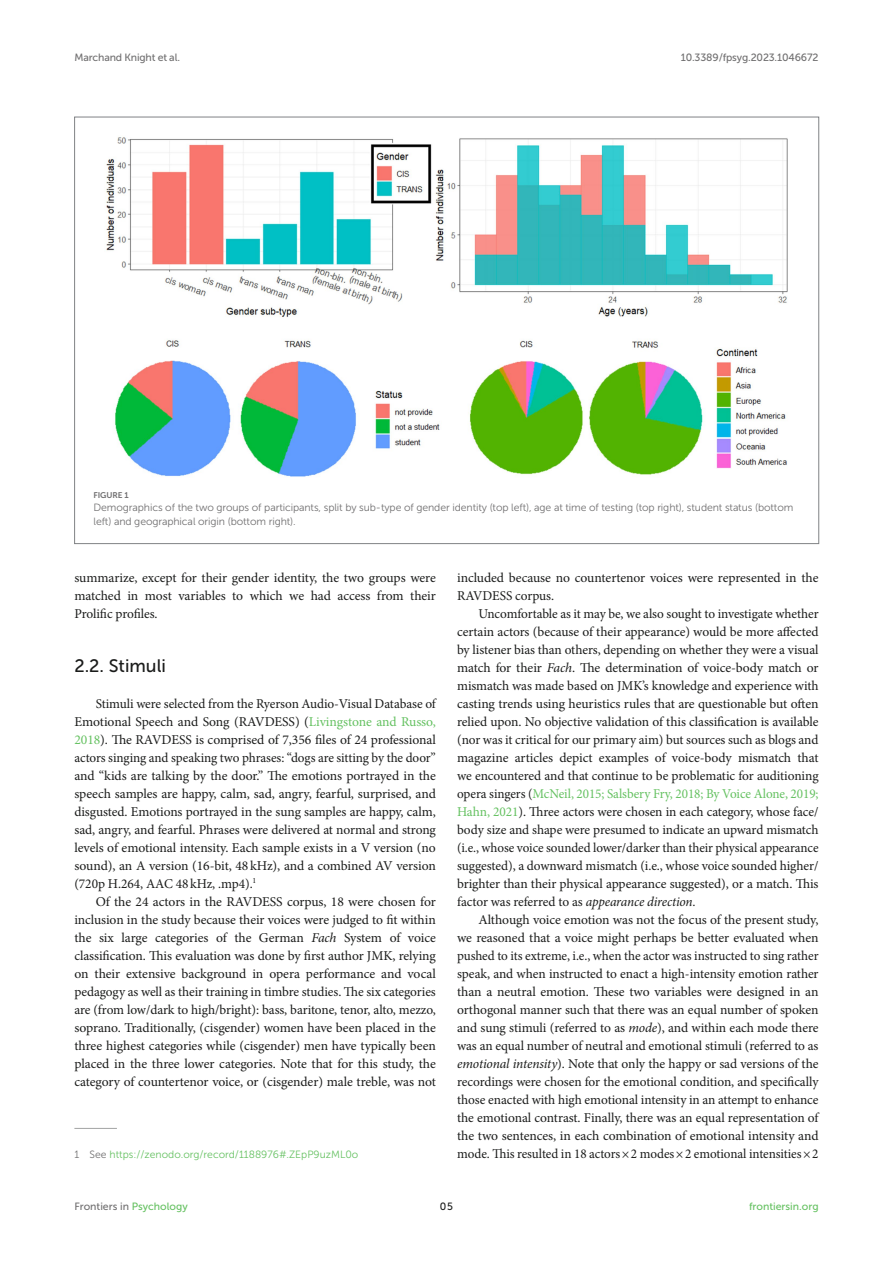
<style>
.page{position:relative;width:893px;height:1263px;background:#fff}
.page>*{position:absolute;margin:0;border:0;box-sizing:border-box;transform-origin:0 0}
.HEAD_2{font:18px "Museo Sans 500";color:#1b1c1b}
.TEXT_FLUSH{font:13.5px "Minion Pro";letter-spacing:-.005em;color:#1b1c1b}
.TEXT{font:13.5px/18px "Minion Pro";letter-spacing:-.005em;color:#1b1c1b;text-align:justify}
.TEXT_FLUSH-2{font:13.5px "Minion Pro";letter-spacing:-.005em;color:#65c161}
.FIG_LEG{font:10.5px/13.5px "Museo Sans 300";letter-spacing:-.01em;color:#706f70}
.t1{font:10.5px "Museo Sans 500";letter-spacing:-.015em;color:#706f70}
.FOOTNOTE{font:10.5px "Museo Sans 300";color:#65c161}
.t2{font:10.5px "Museo Sans 500";color:#65c161}
.t3{font:10.5px "Museo Sans 500";color:#1b1c1b}
.FIG_HD{font:8.25px "Museo Sans 700";letter-spacing:-.01em;color:#706f70}
.s1{color:#65c161}
.s2{font-style:italic}
.s3{color:#706f70}
.s4{color:#1b1c1b}
</style>
<div class="page">
<hr style="left:74px;top:1128px;width:43px;height:1px;background:#a2a3a3">
<img style="left:106px;top:137px;width:682px;height:340px">
<p class="t1" style="left:74px;top:51px;width:107px">Marchand Knight et al.</p>
<p class="t1" style="left:681px;top:51px;width:139px">10.3389/fpsyg.2023.1046672</p>
<p class="FIG_HD" style="left:94px;top:490px;width:37px">FIGURE 1</p>
<p class="FIG_LEG" style="left:94px;top:501px;width:701px">Demographics of the two groups of participants, split by sub-type of gender identity (top left), age at time of testing (top right), student status (bottom left) and geographical origin (bottom right).</p>
<p class="TEXT" style="left:74px;top:569px;width:363px">summarize, except for their gender identity, the two groups were matched in most variables to which we had access from their Prolific profiles.</p>
<p class="HEAD_2" style="left:74px;top:656px;width:93px">2.2. Stimuli</p>
<p class="TEXT_FLUSH" style="left:96px;top:695px;width:342px">Stimuli were selected from the Ryerson Audio-Visual Database of</p>
<p class="TEXT_FLUSH" style="left:74px;top:713px;width:363px">Emotional Speech and Song (RAVDESS) (<span class="s1">Livingstone and Russo,</span></p>
<p class="TEXT_FLUSH" style="left:74px;top:731px;width:363px"><span class="s1">2018</span>). The RAVDESS is comprised of 7,356 files of 24 professional</p>
<p class="TEXT_FLUSH" style="left:74px;top:749px;width:363px">actors singing and speaking two phrases: “dogs are sitting by the door”</p>
<p class="TEXT_FLUSH" style="left:74px;top:767px;width:363px">and “kids are talking by the door.” The emotions portrayed in the</p>
<p class="TEXT_FLUSH" style="left:74px;top:785px;width:363px">speech samples are happy, calm, sad, angry, fearful, surprised, and</p>
<p class="TEXT_FLUSH" style="left:74px;top:803px;width:363px">disgusted. Emotions portrayed in the sung samples are happy, calm,</p>
<p class="TEXT_FLUSH" style="left:74px;top:821px;width:363px">sad, angry, and fearful. Phrases were delivered at normal and strong</p>
<p class="TEXT_FLUSH" style="left:74px;top:839px;width:363px">levels of emotional intensity. Each sample exists in a V version (no</p>
<p class="TEXT_FLUSH" style="left:74px;top:857px;width:363px">sound), an A version (16-bit, 48kHz), and a combined AV version</p>
<p class="TEXT_FLUSH" style="left:74px;top:875px;width:184px">(720p H.264, AAC 48kHz, .mp4).<sup>1</sup></p>
<p class="TEXT_FLUSH" style="left:96px;top:893px;width:342px">Of the 24 actors in the RAVDESS corpus, 18 were chosen for</p>
<p class="TEXT_FLUSH" style="left:74px;top:911px;width:363px">inclusion in the study because their voices were judged to fit within</p>
<p class="TEXT_FLUSH" style="left:74px;top:929px;width:363px">the six large categories of the German <span class="s2">Fach</span> System of voice</p>
<p class="TEXT_FLUSH" style="left:74px;top:947px;width:363px">classification. This evaluation was done by first author JMK, relying</p>
<p class="TEXT_FLUSH" style="left:74px;top:965px;width:363px">on their extensive background in opera performance and vocal</p>
<p class="TEXT_FLUSH" style="left:74px;top:983px;width:363px">pedagogy as well as their training in timbre studies. The six categories</p>
<p class="TEXT_FLUSH" style="left:74px;top:1001px;width:363px">are (from low/dark to high/bright): bass, baritone, tenor, alto, mezzo,</p>
<p class="TEXT_FLUSH" style="left:74px;top:1019px;width:363px">soprano. Traditionally, (cisgender) women have been placed in the</p>
<p class="TEXT_FLUSH" style="left:74px;top:1037px;width:363px">three highest categories while (cisgender) men have typically been</p>
<p class="TEXT_FLUSH" style="left:74px;top:1055px;width:363px">placed in the three lower categories. Note that for this study, the</p>
<p class="TEXT_FLUSH" style="left:74px;top:1073px;width:363px">category of countertenor voice, or (cisgender) male treble, was not</p>
<p class="FOOTNOTE" style="left:74px;top:1149px;width:285px"><span class="s3">1 See</span> https://zenodo.org/record/1188976#.ZEpP9uzML0o</p>
<p class="TEXT_FLUSH" style="left:457px;top:569px;width:363px">included because no countertenor voices were represented in the</p>
<p class="TEXT_FLUSH" style="left:457px;top:587px;width:99px">RAVDESS corpus.</p>
<p class="TEXT_FLUSH" style="left:478px;top:605px;width:342px">Uncomfortable as it may be, we also sought to investigate whether</p>
<p class="TEXT_FLUSH" style="left:457px;top:623px;width:363px">certain actors (because of their appearance) would be more affected</p>
<p class="TEXT_FLUSH" style="left:457px;top:641px;width:363px">by listener bias than others, depending on whether they were a visual</p>
<p class="TEXT_FLUSH" style="left:457px;top:659px;width:363px">match for their <span class="s2">Fach</span>. The determination of voice-body match or</p>
<p class="TEXT_FLUSH" style="left:457px;top:677px;width:363px">mismatch was made based on JMK’s knowledge and experience with</p>
<p class="TEXT_FLUSH" style="left:457px;top:695px;width:363px">casting trends using heuristics rules that are questionable but often</p>
<p class="TEXT_FLUSH" style="left:457px;top:713px;width:363px">relied upon. No objective validation of this classification is available</p>
<p class="TEXT_FLUSH" style="left:457px;top:731px;width:363px">(nor was it critical for our primary aim) but sources such as blogs and</p>
<p class="TEXT_FLUSH" style="left:457px;top:749px;width:363px">magazine articles depict examples of voice-body mismatch that</p>
<p class="TEXT_FLUSH" style="left:457px;top:767px;width:363px">we encountered and that continue to be problematic for auditioning</p>
<p class="TEXT_FLUSH-2" style="left:457px;top:785px;width:363px"><span class="s4">opera singers (</span>McNeil, 2015; Salsbery Fry, 2018; By Voice Alone, 2019;</p>
<p class="TEXT" style="left:457px;top:803px;width:363px"><span class="s1">Hahn, 2021</span>). Three actors were chosen in each category, whose face/ body size and shape were presumed to indicate an upward mismatch (i.e., whose voice sounded lower/darker than their physical appearance suggested), a downward mismatch (i.e., whose voice sounded higher/ brighter than their physical appearance suggested), or a match. This factor was referred to as <span class="s2">appearance direction.</span></p>
<p class="TEXT" style="left:457px;top:911px;width:363px;text-indent:21px">Although voice emotion was not the focus of the present study, we reasoned that a voice might perhaps be better evaluated when pushed to its extreme, i.e., when the actor was instructed to sing rather speak, and when instructed to enact a high-intensity emotion rather than a neutral emotion. These two variables were designed in an orthogonal manner such that there was an equal number of spoken and sung stimuli (referred to as <span class="s2">mode</span>), and within each mode there was an equal number of neutral and emotional stimuli (referred to as <span class="s2">emotional intensity</span>). Note that only the happy or sad versions of the recordings were chosen for the emotional condition, and specifically those enacted with high emotional intensity in an attempt to enhance the emotional contrast. Finally, there was an equal representation of the two sentences, in each combination of emotional intensity and mode. This resulted in 18 actors×2 modes×2 emotional intensities×2</p>
<p class="t1" style="left:74px;top:1200px;width:115px">Frontiers in <span class="s1">Psychology</span></p>
<p class="t3" style="left:440px;top:1200px;width:14px">05</p>
<p class="t2" style="left:749px;top:1200px;width:71px">frontiersin.org</p>
</div>
